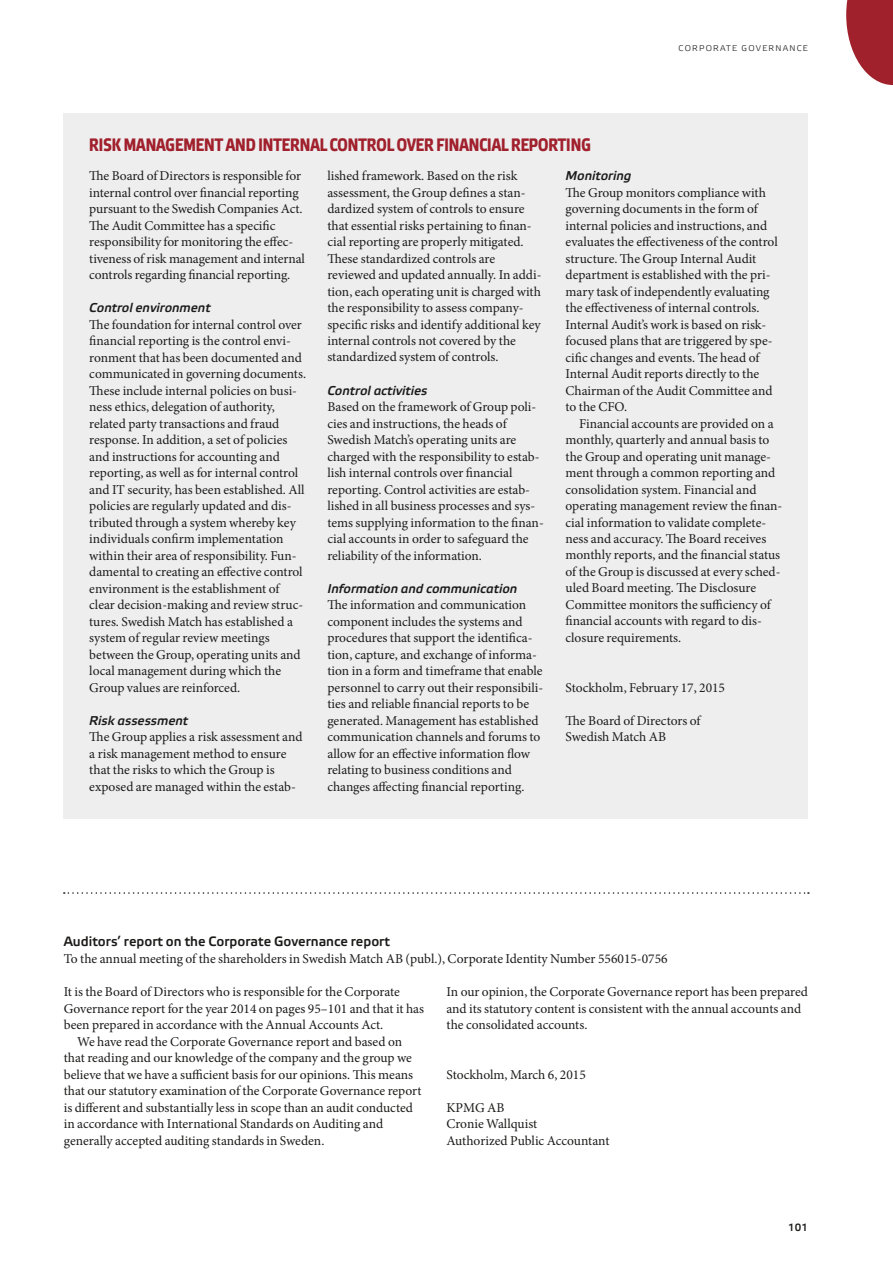
<style>
.page{position:relative;width:893px;height:1263px;background:#fff}
.page>*{position:absolute;margin:0;border:0;box-sizing:border-box;transform-origin:0 0}
.t1{font:700 18px "Etelka Narrow Text";color:#a0202c}
.t2{font:13.5px/16.5px "Minion Pro";letter-spacing:-.005em;color:#1c1b1a}
.t3{font:700 13.5px "Etelka Light Pro";color:#1c1b1a}
.t4{font:italic 700 12.75px "Etelka Light Pro";color:#1c1b1a}
.t5{font:700 10.5px "Etelka Light Pro";color:#1c1b1a}
.t6{font:8.25px "Etelka Light Pro";letter-spacing:.15em;color:#1c1b1a}
</style>
<div class="page">
<div style="left:64px;top:113px;width:744px;height:706px;background:#eeeeef"></div>
<svg style="left:64px;top:892px;width:745px;height:2px"></svg>
<svg style="left:846px;top:0;width:47px;height:85px"></svg>
<p class="t6" style="left:679px;top:44px;width:14px">CORPORATE</p>
<p class="t6" style="left:741px;top:44px;width:62px">GOVER NA NCE</p>
<h1 class="t1" style="left:89px;top:134px;width:503px">RISK MANAGEMENT AND INTERNAL CONTROL OVER FINANCIAL REPORTING</h1>
<p class="t2" style="left:89px;top:167px;width:217px">The Board of Directors is responsible for internal control over financial reporting pursuant to the Swedish Companies Act.<br>The Audit Committee has a specific responsibility for monitoring the effec&shy;tiveness of risk management and internal controls regarding financial reporting.</p>
<p class="t4" style="left:89px;top:301px;width:123px">Control environment</p>
<p class="t2" style="left:89px;top:316px;width:218px">The foundation for internal control over financial reporting is the control envi&shy;ronment that has been documented and communicated in governing documents.<br>These include internal policies on busi&shy;ness ethics, delegation of authority, related party transactions and fraud response. In addition, a set of policies and instructions for accounting and reporting, as well as for internal control and IT security, has been established. All policies are regularly updated and dis&shy;tributed through a system whereby key individuals confirm implementation within their area of responsibility. Fun&shy;damental to creating an effective control environment is the establishment of clear decision-making and review struc&shy;tures. Swedish Match has established a system of regular review meetings between the Group, operating units and local management during which the Group values are reinforced.</p>
<p class="t4" style="left:89px;top:713px;width:100px">Risk assessment</p>
<p class="t2" style="left:89px;top:728px;width:215px">The Group applies a risk assessment and a risk management method to ensure that the risks to which the Group is exposed are managed within the estab-</p>
<p class="t2" style="left:327px;top:167px;width:216px">lished framework. Based on the risk assessment, the Group defines a stan&shy;dardized system of controls to ensure that essential risks pertaining to finan&shy;cial reporting are properly mitigated.<br>These standardized controls are reviewed and updated annually. In addi&shy;tion, each operating unit is charged with the responsibility to assess company&shy;specific risks and identify additional key internal controls not covered by the standardized system of controls.</p>
<p class="t4" style="left:327px;top:383px;width:102px">Control activities</p>
<p class="t2" style="left:327px;top:398px;width:218px">Based on the framework of Group poli&shy;cies and instructions, the heads of Swedish Match’s operating units are charged with the responsibility to estab&shy;lish internal controls over financial reporting. Control activities are estab&shy;lished in all business processes and sys&shy;tems supplying information to the finan&shy;cial accounts in order to safeguard the reliability of the information.</p>
<p class="t4" style="left:327px;top:581px;width:191px">Information and communication</p>
<p class="t2" style="left:327px;top:596px;width:217px">The information and communication component includes the systems and procedures that support the identifica&shy;tion, capture, and exchange of informa&shy;tion in a form and timeframe that enable personnel to carry out their responsibili&shy;ties and reliable financial reports to be generated. Management has established communication channels and forums to allow for an effective information flow relating to business conditions and changes affecting financial reporting.</p>
<p class="t4" style="left:566px;top:169px;width:67px">Monitoring</p>
<p class="t2" style="left:566px;top:184px;width:214px">The Group monitors compliance with governing documents in the form of internal policies and instructions, and evaluates the effectiveness of the control structure. The Group Internal Audit department is established with the pri&shy;mary task of independently evaluating the effectiveness of internal controls.<br>Internal Audit’s work is based on risk&shy;focused plans that are triggered by spe&shy;cific changes and events. The head of Internal Audit reports directly to the Chairman of the Audit Committee and to the CFO.</p>
<p class="t2" style="left:566px;top:415px;width:218px;text-indent:14px">Financial accounts are provided on a monthly, quarterly and annual basis to the Group and operating unit manage&shy;ment through a common reporting and consolidation system. Financial and operating management review the finan&shy;cial information to validate complete&shy;ness and accuracy. The Board receives monthly reports, and the financial status of the Group is discussed at every sched&shy;uled Board meeting. The Disclosure Committee monitors the sufficiency of financial accounts with regard to dis&shy;closure requirements.</p>
<p class="t2" style="left:566px;top:679px;width:161px">Stockholm, February 17, 2015</p>
<p class="t2" style="left:566px;top:712px;width:136px">The Board of Directors of<br>Swedish Match AB</p>
<p class="t3" style="left:64px;top:933px;width:328px">Auditors’ report on the Corporate Governance report</p>
<p class="t2" style="left:64px;top:951px;width:605px">To the annual meeting of the shareholders in Swedish Match AB (publ.), Corporate Identity Number 556015-0756</p>
<p class="t2" style="left:64px;top:984px;width:338px">It is the Board of Directors who is responsible for the Corporate</p>
<p class="t2" style="left:64px;top:1000px;width:362px">Governance report for the year 2014 on pages 95–101 and that it has</p>
<p class="t2" style="left:64px;top:1017px;width:321px">been prepared in accordance with the Annual Accounts Act.</p>
<p class="t2" style="left:77px;top:1033px;width:326px">We have read the Corporate Governance report and based on</p>
<p class="t2" style="left:64px;top:1050px;width:350px">that reading and our knowledge of the company and the group we</p>
<p class="t2" style="left:64px;top:1066px;width:351px">believe that we have a sufficient basis for our opinions. This means</p>
<p class="t2" style="left:64px;top:1083px;width:359px">that our statutory examination of the Corporate Governance report</p>
<p class="t2" style="left:64px;top:1099px;width:351px">is different and substantially less in scope than an audit conducted</p>
<p class="t2" style="left:64px;top:1116px;width:321px">in accordance with International Standards on Auditing and</p>
<p class="t2" style="left:64px;top:1132px;width:262px">generally accepted auditing standards in Sweden.</p>
<p class="t2" style="left:446px;top:984px;width:363px">In our opinion, the Corporate Governance report has been prepared and its statutory content is consistent with the annual accounts and the consolidated accounts.</p>
<p class="t2" style="left:446px;top:1066px;width:141px">Stockholm, March 6, 2015</p>
<p class="t2" style="left:446px;top:1099px;width:164px">KPMG AB<br>Cronie Wallquist<br>Authorized Public Accountant</p>
<p class="t5" style="left:788px;top:1222px;width:21px">101</p>
</div>
